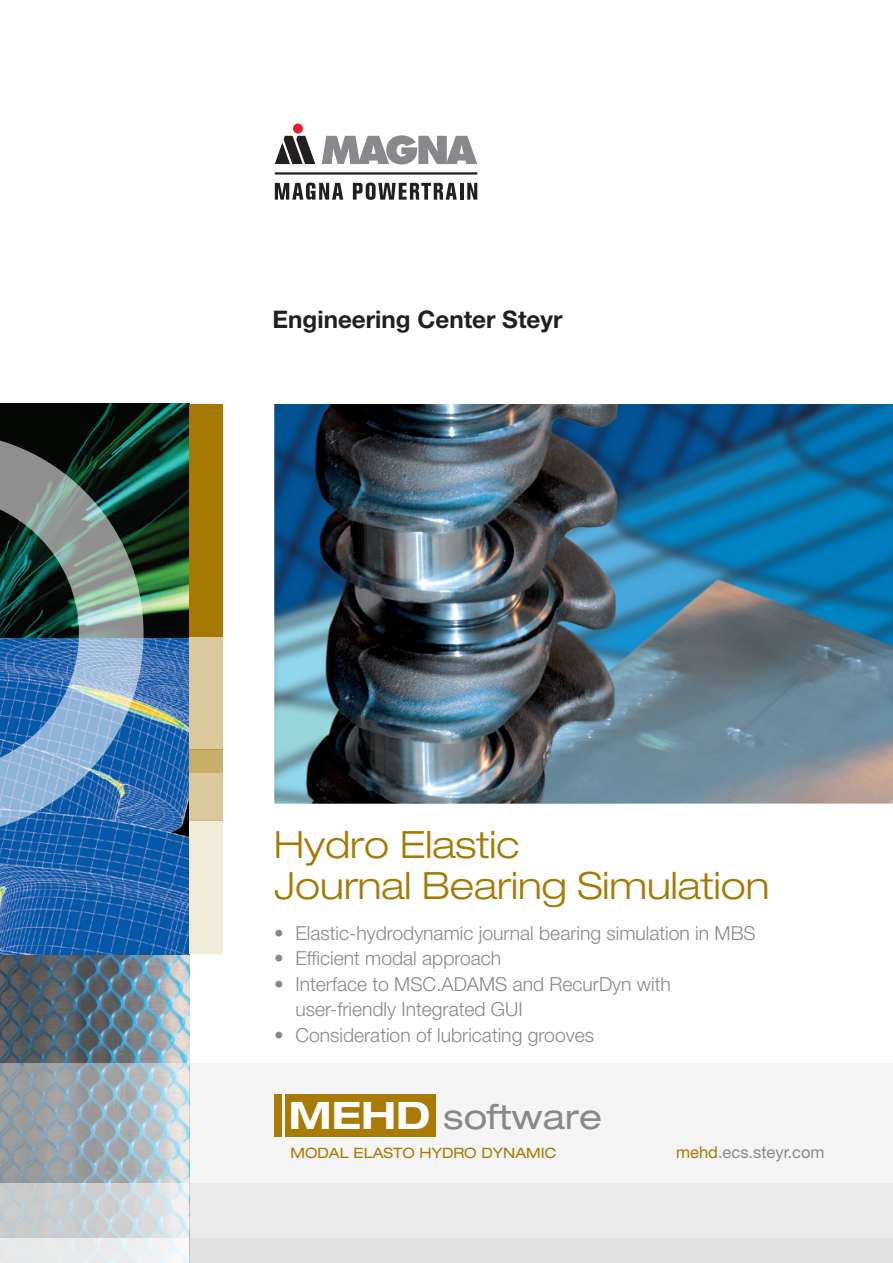
<style>
.page{position:relative;width:893px;height:1263px;background:#fff}
.page>*{position:absolute;margin:0;border:0;box-sizing:border-box;transform-origin:0 0}
.t1{font:300 expanded 37.65px "Helvetica Neue LT Pro";color:#a57903}
.t2{font:expanded 34.5px "Helvetica Neue LT Pro";color:#87898c}
.t3{font:700 24.3px "Helvetica Neue LT Pro";color:#231f20}
.t4{font:300 19.35px "Helvetica Neue LT Pro";color:#87898c}
.t5{font:16.5px "Helvetica Neue LT Pro";color:#87898c}
.t6{font:expanded 14.25px "Helvetica Neue LT Pro";color:#a97a04}
.s1{font-weight:700;font-size:37.95px;color:#fff}
.s2{color:#a57903}
</style>
<div class="page">
<img style="left:274px;top:404px;width:619px;height:400px">
<img style="left:0;top:404px;width:189px;height:659px">
<div style="left:189px;top:404px;width:34px;height:233px;background:#a57903"></div>
<div style="left:189px;top:637px;width:34px;height:113px;background:#dbc99b"></div>
<div style="left:189px;top:773px;width:34px;height:47px;background:#dbc99b"></div>
<div style="left:189px;top:820px;width:34px;height:134px;background:#f1ebd9"></div>
<div style="left:189px;top:750px;width:34px;height:23px;background:#c9ae67"></div>
<svg style="left:0;top:1063px;width:189px;height:120px;background:#a4b0b6"></svg>
<svg style="left:0;top:1183px;width:189px;height:55px;background:#cfd5d8"></svg>
<div style="left:0;top:1238px;width:189px;height:25px;background:linear-gradient(to right,#e5e6e7,#f1f5f6)"></div>
<div style="left:189px;top:1063px;width:704px;height:200px;background:#f5f5f5"></div>
<div style="left:189px;top:1183px;width:704px;height:80px;background:#ebebec"></div>
<div style="left:189px;top:1238px;width:704px;height:25px;background:#e2e2e3"></div>
<svg style="left:0;top:432px;width:144px;height:403px;background:#52778d"></svg>
<div style="left:293px;top:124px;width:10px;height:9px;background:#ee1b2c;border-radius:50%"></div>
<svg style="left:275px;top:136px;width:40px;height:28px"></svg>
<svg style="left:322px;top:135px;width:155px;height:29px"></svg>
<svg style="left:275px;top:183px;width:68px;height:17px"></svg>
<svg style="left:353px;top:183px;width:104px;height:17px"></svg>
<hr style="left:460px;top:183px;width:3px;height:17px;background:#231f20">
<svg style="left:467px;top:183px;width:10px;height:17px"></svg>
<hr style="left:275px;top:172px;width:202px;height:3px;background:#231f20">
<div style="left:285px;top:1094px;width:151px;height:43px;background:#a97a04"></div>
<div style="left:274px;top:1094px;width:8px;height:43px;background:#a97a04"></div>
<p class="t3" style="left:273px;top:304px;width:291px">Engineering Center Steyr</p>
<p class="t1" style="left:274px;top:822px;width:247px">Hydro Elastic</p>
<p class="t1" style="left:274px;top:863px;width:497px">Journal Bearing Simulation</p>
<p class="t4" style="left:274px;top:921px;width:483px">• Elastic-hydrodynamic journal bearing simulation in MBS</p>
<p class="t4" style="left:274px;top:947px;width:229px">• Efficient modal approach</p>
<p class="t4" style="left:274px;top:972px;width:398px">• Interface to MSC.ADAMS and RecurDyn with</p>
<p class="t4" style="left:296px;top:998px;width:229px">user-friendly Integrated GUI</p>
<p class="t4" style="left:274px;top:1023px;width:321px">• Consideration of lubricating grooves</p>
<p class="t2" style="left:289px;top:1094px;width:315px"><span class="s1">MEHD</span> software</p>
<p class="t6" style="left:291px;top:1144px;width:267px">MODAL ELASTO HYDRO DYNAMIC</p>
<p class="t5" style="left:676px;top:1142px;width:150px"><span class="s2">mehd</span>.ecs.steyr.com</p>
</div>
